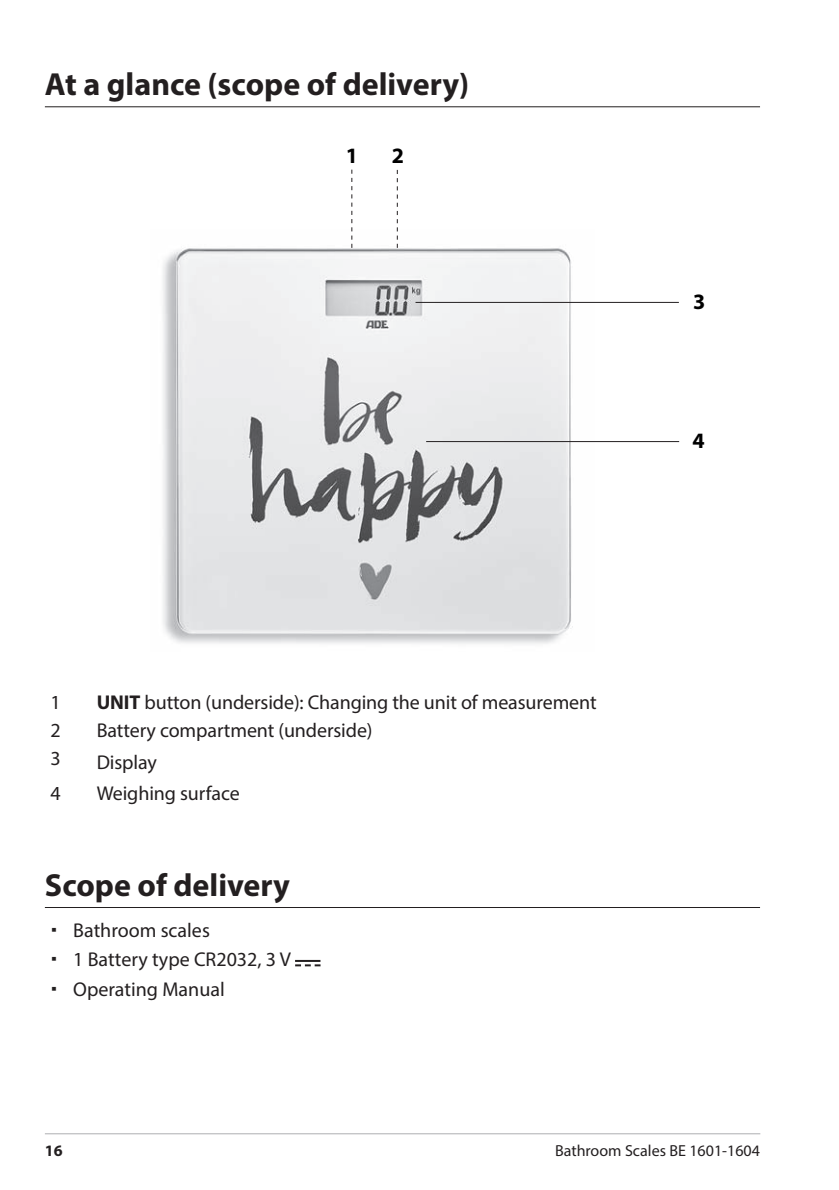
<style>
.page{position:relative;width:839px;height:1190px;background:#fff}
.page>*{position:absolute;margin:0;border:0;box-sizing:border-box;transform-origin:0 0}
.t1{font:700 32px "Myriad Pro";color:#231f20}
.t2{font:700 22px "Myriad Pro";color:#000}
.t3{font:20px/29.6px "Myriad Pro";letter-spacing:-.005em;color:#231f20}
.t4{font:16px "Myriad Pro";color:#231f20}
.t5{font:700 16px "Myriad Pro";color:#231f20}
.s1{font-weight:700}
</style>
<div class="page">
<hr style="left:45px;top:1133px;width:714px;height:1px;background:#adaeb2">
<hr style="left:45px;top:106px;width:714px;height:1px;background:#231f20">
<hr style="left:45px;top:907px;width:714px;height:1px;background:#231f20">
<svg style="left:295px;top:964px;width:25px;height:2px"></svg>
<hr style="left:295px;top:960px;width:25px;height:2px;background:#231f20">
<img style="left:163px;top:229px;width:431px;height:415px">
<hr style="left:426px;top:441px;width:252px;height:1px;background:#231f20">
<svg style="left:351px;top:170px;width:1px;height:78px"></svg>
<svg style="left:396px;top:170px;width:1px;height:78px"></svg>
<hr style="left:415px;top:302px;width:263px;height:1px;background:#231f20">
<h1 class="t1" style="left:45px;top:63px;width:425px">At a glance (scope of delivery)</h1>
<p class="t2" style="left:345px;top:141px;width:14px">1</p>
<p class="t2" style="left:391px;top:141px;width:14px">2</p>
<p class="t2" style="left:692px;top:287px;width:14px">3</p>
<p class="t2" style="left:692px;top:426px;width:14px">4</p>
<p class="t3" style="left:51px;top:687px;width:12px">1</p>
<p class="t3" style="left:97px;top:687px;width:501px"><span class="s1">UNIT</span> button (underside): Changing the unit of measurement</p>
<p class="t3" style="left:51px;top:715px;width:12px">2</p>
<p class="t3" style="left:97px;top:715px;width:277px">Battery compartment (underside)</p>
<p class="t3" style="left:51px;top:743px;width:12px">3</p>
<p class="t3" style="left:97px;top:747px;width:62px">Display</p>
<p class="t3" style="left:51px;top:778px;width:12px">4</p>
<p class="t3" style="left:97px;top:778px;width:145px">Weighing surface</p>
<h1 class="t1" style="left:45px;top:864px;width:246px">Scope of delivery</h1>
<p class="t3" style="left:73px;top:914px;width:219px">Bathroom scales<br>1 Battery type CR2032, 3 V<br>Operating Manual</p>
<p class="t5" style="left:45px;top:1140px;width:19px">16</p>
<p class="t4" style="left:554px;top:1141px;width:206px">Bathroom Scales BE 1601-1604</p>
</div>
